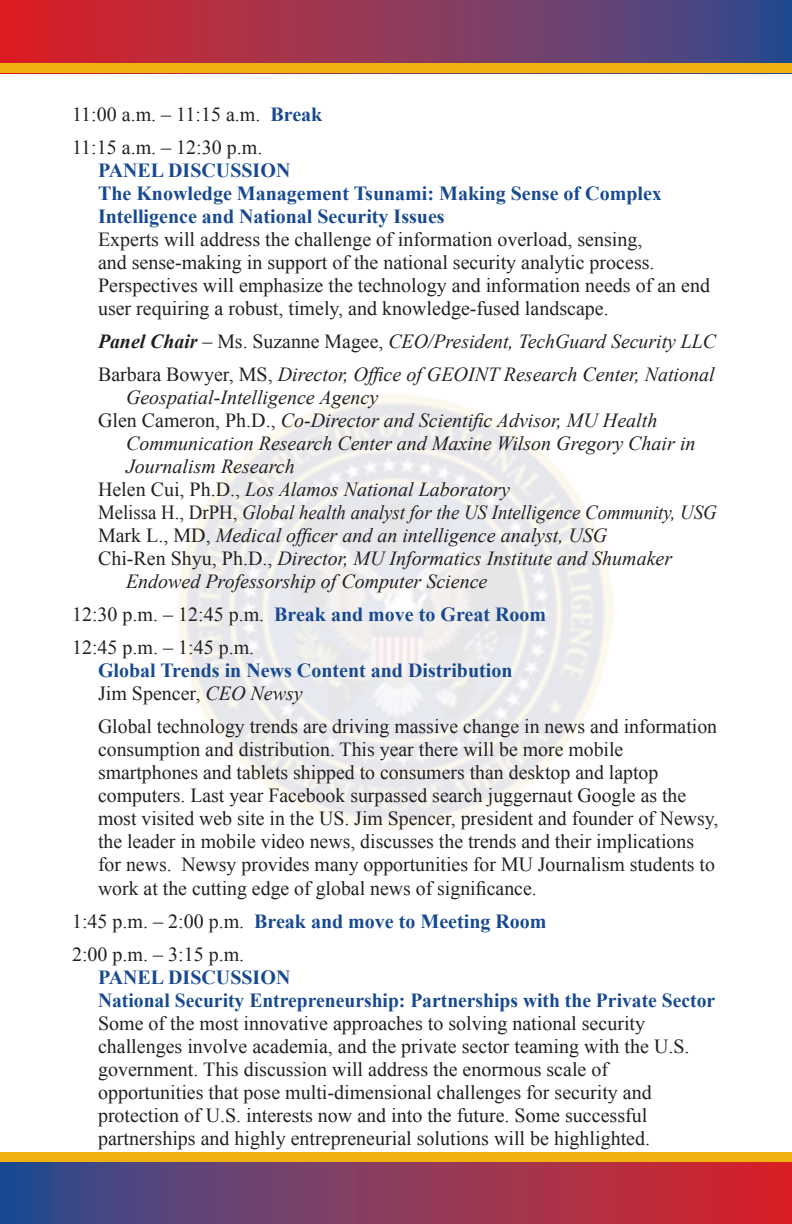
<style>
.page{position:relative;width:792px;height:1224px;background:#fff}
.page>*{position:absolute;margin:0;border:0;box-sizing:border-box;transform-origin:0 0}
.Indented_Bodytext{font:20px/23px "Times New Roman";color:#231f20}
.Indented_Bodytext-2{font:italic 20px "Times New Roman";color:#231f20}
.Presentation{font:700 20px/23px "Times New Roman";color:#174991}
.Bodytext{font:700 20px "Times New Roman";color:#174991}
.Bodytext-2{font:20px "Times New Roman";color:#231f20}
.Indented_Bodytext-3{font:italic 20px "Times New Roman";color:#231f20;scale:.94 1}
.s1{font-weight:700;color:#174991}
.s2{font-weight:700}
.s3{font-style:normal}
.s4{font-weight:400;color:#231f20}
.s5{font-style:italic}
</style>
<div class="page">
<svg style="left:0;top:1162px;width:792px;height:62px;background:#86395c"></svg>
<div style="left:0;top:1152px;width:792px;height:10px;background:#efb211"></div>
<svg style="left:0;top:0;width:792px;height:63px;background:#8d3758"></svg>
<div style="left:0;top:63px;width:792px;height:10px;background:#efb211"></div>
<p class="Bodytext-2" style="left:72px;top:101px;width:252px">11:00 a.m. – 11:15 a.m. <span class="s1">Break</span></p>
<p class="Bodytext-2" style="left:72px;top:134px;width:192px">11:15 a.m. – 12:30 p.m.</p>
<p class="Presentation" style="left:98px;top:158px;width:194px">PANEL DISCUSSION</p>
<p class="Presentation" style="left:98px;top:181px;width:565px">The Knowledge Management Tsunami: Making Sense of Complex<br>Intelligence and National Security Issues</p>
<p class="Indented_Bodytext" style="left:98px;top:227px;width:614px">Experts will address the challenge of information overload, sensing,<br>and sense-making in support of the national security analytic process.<br>Perspectives will emphasize the technology and information needs of an end user requiring a robust, timely, and knowledge-fused landscape.</p>
<p class="Indented_Bodytext-2" style="left:98px;top:327px;width:620px"><span class="s2">Panel Chair</span> <span class="s3">– Ms. Suzanne Magee,</span> CEO/President, TechGuard Security LLC</p>
<p class="Indented_Bodytext-2" style="left:98px;top:360px;width:618px"><span class="s3">Barbara Bowyer, MS,</span> Director, Office of GEOINT Research Center, National</p>
<p class="Indented_Bodytext-2" style="left:126px;top:383px;width:254px">Geospatial-Intelligence Agency</p>
<p class="Indented_Bodytext-2" style="left:98px;top:406px;width:561px"><span class="s3">Glen Cameron, Ph.D.,</span> Co-Director and Scientific Advisor, MU Health</p>
<p class="Indented_Bodytext-2" style="left:126px;top:429px;width:571px">Communication Research Center and Maxine Wilson Gregory Chair in</p>
<p class="Indented_Bodytext-2" style="left:126px;top:452px;width:170px">Journalism Research</p>
<p class="Indented_Bodytext-2" style="left:98px;top:475px;width:413px"><span class="s3">Helen Cui, Ph.D.,</span> Los Alamos National Laboratory</p>
<p class="Indented_Bodytext-3" style="left:98px;top:498px;width:660px"><span class="s3">Melissa H., DrPH,</span> Global health analyst for the US Intelligence Community, USG</p>
<p class="Indented_Bodytext-2" style="left:98px;top:521px;width:511px"><span class="s3">Mark L., MD,</span> Medical officer and an intelligence analyst, USG</p>
<p class="Indented_Bodytext-2" style="left:98px;top:544px;width:576px"><span class="s3">Chi-Ren Shyu, Ph.D.,</span> Director, MU Informatics Institute and Shumaker</p>
<p class="Indented_Bodytext-2" style="left:126px;top:567px;width:363px">Endowed Professorship of Computer Science</p>
<p class="Bodytext" style="left:72px;top:600px;width:476px"><span class="s4">12:30 p.m. – 12:45 p.m.</span> Break and move to Great Room</p>
<p class="Bodytext-2" style="left:72px;top:634px;width:184px">12:45 p.m. – 1:45 p.m.</p>
<p class="Presentation" style="left:98px;top:658px;width:416px">Global Trends in News Content and Distribution</p>
<p class="Indented_Bodytext" style="left:98px;top:681px;width:206px">Jim Spencer, <span class="s5">CEO Newsy</span></p>
<p class="Indented_Bodytext" style="left:98px;top:714px;width:622px">Global technology trends are driving massive change in news and information consumption and distribution. This year there will be more mobile smartphones and tablets shipped to consumers than desktop and laptop computers. Last year Facebook surpassed search juggernaut Google as the most visited web site in the US. Jim Spencer, president and founder of Newsy, the leader in mobile video news, discusses the trends and their implications for news. Newsy provides many opportunities for MU Journalism students to work at the cutting edge of global news of significance.</p>
<p class="Bodytext" style="left:72px;top:907px;width:476px"><span class="s4">1:45 p.m. – 2:00 p.m.</span> Break and move to Meeting Room</p>
<p class="Bodytext-2" style="left:72px;top:941px;width:174px">2:00 p.m. – 3:15 p.m.</p>
<p class="Presentation" style="left:98px;top:965px;width:194px">PANEL DISCUSSION</p>
<p class="Presentation" style="left:98px;top:988px;width:619px">National Security Entrepreneurship: Partnerships with the Private Sector</p>
<p class="Indented_Bodytext" style="left:98px;top:1011px;width:593px">Some of the most innovative approaches to solving national security challenges involve academia, and the private sector teaming with the U.S. government. This discussion will address the enormous scale of</p>
<p class="Indented_Bodytext" style="left:98px;top:1080px;width:555px">opportunities that pose multi-dimensional challenges for security and protection of U.S. interests now and into the future. Some successful partnerships and highly entrepreneurial solutions will be highlighted.</p>
</div>
